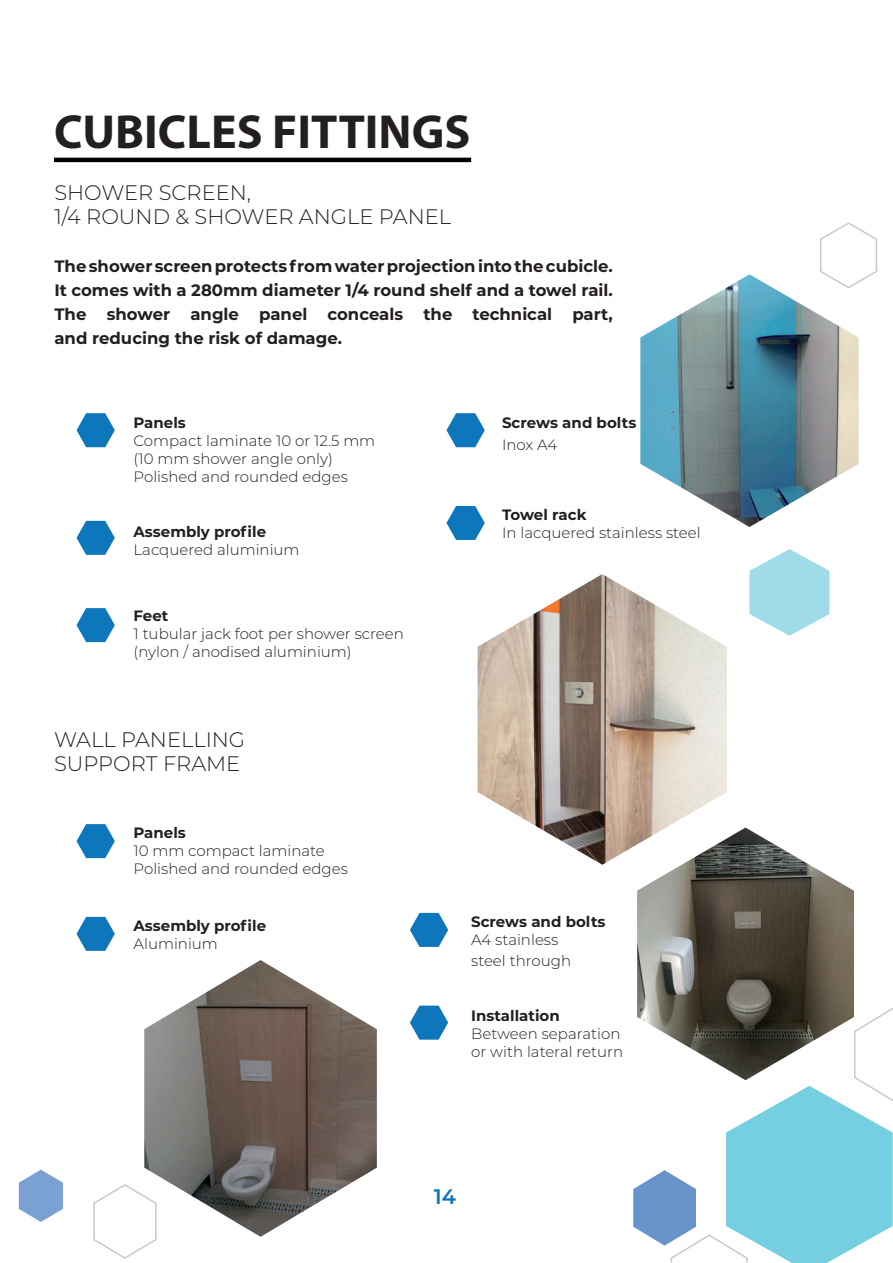
<style>
.page{position:relative;width:893px;height:1263px;background:#fff}
.page>*{position:absolute;margin:0;border:0;box-sizing:border-box;transform-origin:0 0}
.t1{font:700 48px "Myriad Pro";color:#231f20}
.t2{font:300 21px/24px "Montserrat";color:#231f20}
.t3{font:600 21px "Montserrat";color:#0e77bb}
.t4{font:700 16.5px/24px "Montserrat";color:#231f20;text-align:justify}
.t5{font:300 15px/18px "Montserrat";color:#231f20}
.t6{font:700 15px "Montserrat";color:#231f20}
</style>
<div class="page">
<hr style="left:54px;top:158px;width:417px;height:4px;background:#000002">
<svg style="left:77px;top:413px;width:38px;height:34px"></svg>
<svg style="left:77px;top:521px;width:38px;height:34px"></svg>
<svg style="left:77px;top:608px;width:38px;height:34px"></svg>
<svg style="left:446px;top:413px;width:39px;height:34px"></svg>
<svg style="left:446px;top:506px;width:39px;height:34px"></svg>
<svg style="left:77px;top:824px;width:38px;height:34px"></svg>
<svg style="left:77px;top:917px;width:38px;height:34px"></svg>
<svg style="left:410px;top:913px;width:38px;height:34px"></svg>
<svg style="left:410px;top:1006px;width:38px;height:34px"></svg>
<img style="left:640px;top:274px;width:219px;height:253px">
<img style="left:478px;top:574px;width:249px;height:291px">
<svg style="left:819px;top:222px;width:58px;height:67px"></svg>
<img style="left:144px;top:960px;width:233px;height:277px">
<img style="left:637px;top:827px;width:217px;height:180px">
<svg style="left:93px;top:1183px;width:65px;height:76px"></svg>
<svg style="left:19px;top:1169px;width:44px;height:53px"></svg>
<svg style="left:633px;top:1007px;width:260px;height:256px"></svg>
<svg style="left:749px;top:549px;width:80px;height:87px"></svg>
<h1 class="t1" style="left:54px;top:100px;width:418px">CUBICLES FITTINGS</h1>
<h2 class="t2" style="left:54px;top:180px;width:398px">SHOWER SCREEN,<br>1/4 ROUND &amp; SHOWER ANGLE PANEL</h2>
<p class="t4" style="left:54px;top:253px;width:560px">The shower screen protects from water projection into the cubicle.<br>It comes with a 280mm diameter 1/4 round shelf and a towel rail.<br>The shower angle panel conceals the technical part, and reducing the risk of damage.</p>
<p class="t6" style="left:134px;top:412px;width:54px">Panels</p>
<p class="t5" style="left:134px;top:431px;width:243px">Compact laminate 10 or 12.5 mm (10 mm shower angle only)<br>Polished and rounded edges</p>
<p class="t6" style="left:134px;top:520px;width:134px">Assembly profile</p>
<p class="t5" style="left:134px;top:540px;width:168px">Lacquered aluminium</p>
<p class="t6" style="left:134px;top:605px;width:36px">Feet</p>
<p class="t5" style="left:134px;top:624px;width:272px">1 tubular jack foot per shower screen (nylon / anodised aluminium)</p>
<h2 class="t2" style="left:54px;top:727px;width:193px">WALL PANELLING<br>SUPPORT FRAME</h2>
<p class="t6" style="left:134px;top:822px;width:54px">Panels</p>
<p class="t5" style="left:134px;top:841px;width:216px">10 mm compact laminate<br>Polished and rounded edges</p>
<p class="t6" style="left:134px;top:915px;width:134px">Assembly profile</p>
<p class="t5" style="left:134px;top:934px;width:86px">Aluminium</p>
<p class="t6" style="left:502px;top:412px;width:136px">Screws and bolts</p>
<p class="t5" style="left:502px;top:435px;width:57px">Inox A4</p>
<p class="t6" style="left:502px;top:504px;width:86px">Towel rack</p>
<p class="t5" style="left:502px;top:524px;width:200px">In lacquered stainless steel</p>
<p class="t6" style="left:471px;top:911px;width:136px">Screws and bolts</p>
<p class="t5" style="left:471px;top:928px;width:101px;line-height:21.6px">A4 stainless steel through</p>
<p class="t6" style="left:471px;top:1005px;width:90px">Installation</p>
<p class="t5" style="left:471px;top:1024px;width:153px">Between separation or with lateral return</p>
<h2 class="t3" style="left:434px;top:1182px;width:24px">14</h2>
</div>
